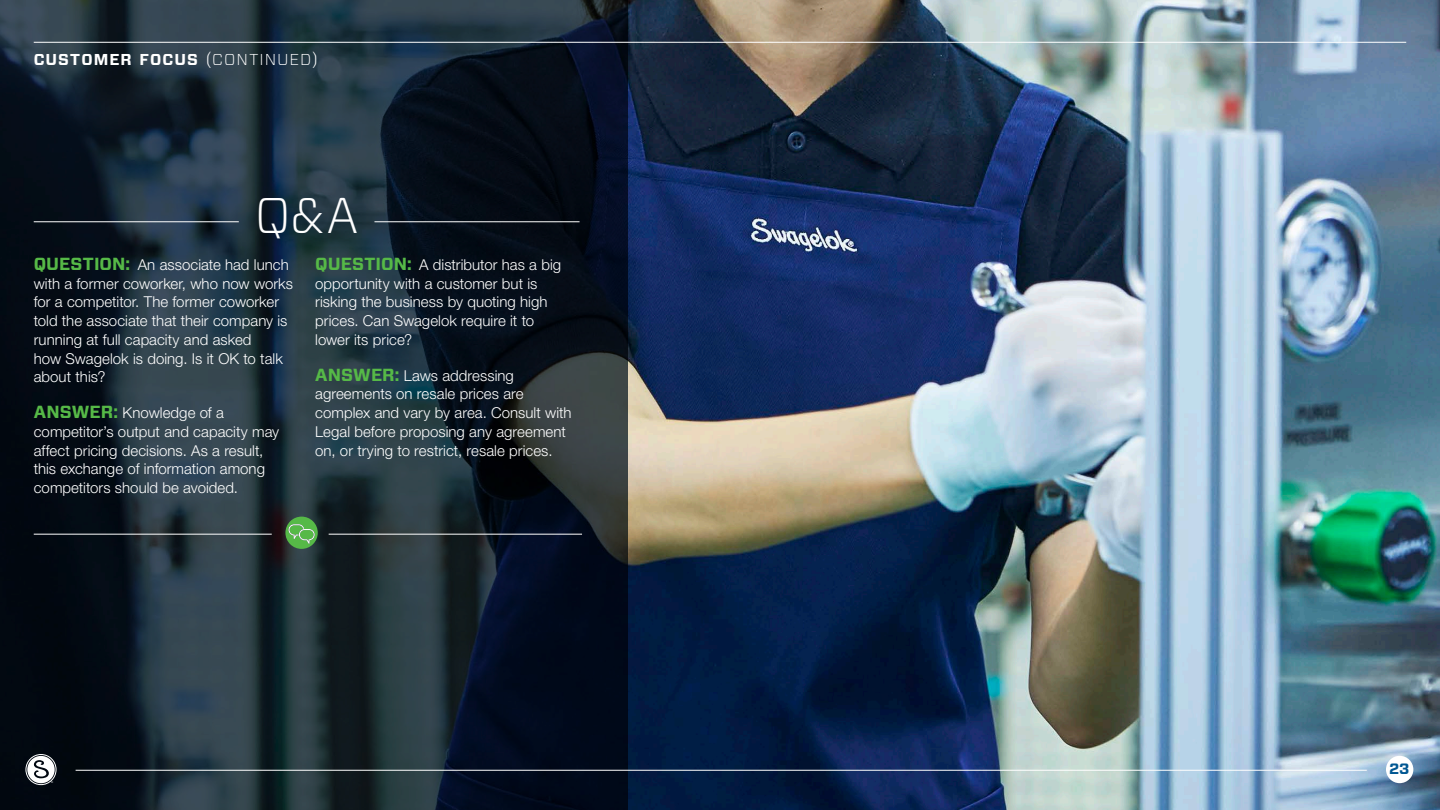
<style>
.page{position:relative;width:1440px;height:810px;background:#fff}
.page>*{position:absolute;margin:0;border:0;box-sizing:border-box;transform-origin:0 0}
.t1{font:300 50px "Forza";color:#fff}
.t2{font:700 15.75px "Forza";letter-spacing:.065em;color:#fff}
.t3{font:300 15px/18.8px "Helvetica Neue LT Std";letter-spacing:.005em;color:#fff}
.t4{font:700 15px "Forza";color:#015792}
.t5{font:2.5px "Helvetica Neue LT Std";color:#fff}
.s1{font-weight:300;font-size:18.75px}
.s2{font-weight:300}
.s3{font-family:"Forza";font-weight:700;font-size:17.5px;color:#56b947}
</style>
<div class="page">
<img style="left:628px;top:0;width:812px;height:810px">
<svg style="left:0;top:0;width:628px;height:810px;background:#17242f"></svg>
<hr style="left:76px;top:770px;width:1291px;height:1px;background:#fff">
<div style="left:1386px;top:756px;width:27px;height:27px;background:#fff;border-radius:50%"></div>
<div style="left:25px;top:754px;width:32px;height:31px;border:1px solid #fff;border-radius:50%"></div>
<svg style="left:27px;top:756px;width:28px;height:27px"></svg>
<hr style="left:34px;top:42px;width:1372px;height:1px;background:#fff">
<hr style="left:34px;top:534px;width:238px;height:1px;background:#fff">
<hr style="left:329px;top:534px;width:253px;height:1px;background:#fff">
<svg style="left:285px;top:517px;width:33px;height:32px"></svg>
<hr style="left:34px;top:221px;width:205px;height:1px;background:#fff">
<hr style="left:374px;top:221px;width:206px;height:1px;background:#fff">
<p class="t2" style="left:34px;top:49px;width:286px">CUSTOMER FOCUS <span class="s1">(</span><span class="s2">CONTINUED</span><span class="s1">)</span></p>
<p class="t1" style="left:255px;top:181px;width:105px">Q&amp;A</p>
<p class="t3" style="left:34px;top:255px;width:261px"><span class="s3">QUESTION:</span> An associate had lunch with a former coworker, who now works for a competitor. The former coworker told the associate that their company is running at full capacity and asked<br>how Swagelok is doing. Is it OK to talk about this?</p>
<p class="t3" style="left:34px;top:403px;width:247px"><span class="s3">ANSWER:</span> Knowledge of a competitor’s output and capacity may affect pricing decisions. As a result, this exchange of information among competitors should be avoided.</p>
<p class="t3" style="left:315px;top:255px;width:247px"><span class="s3">QUESTION:</span> A distributor has a big opportunity with a customer but is risking the business by quoting high prices. Can Swagelok require it to lower its price?</p>
<p class="t3" style="left:315px;top:366px;width:258px"><span class="s3">ANSWER:</span> Laws addressing agreements on resale prices are complex and vary by area. Consult with Legal before proposing any agreement on, or trying to restrict, resale prices.</p>
<p class="t5" style="left:51px;top:781px;width:3px">®</p>
<p class="t4" style="left:1389px;top:759px;width:22px">23</p>
</div>
